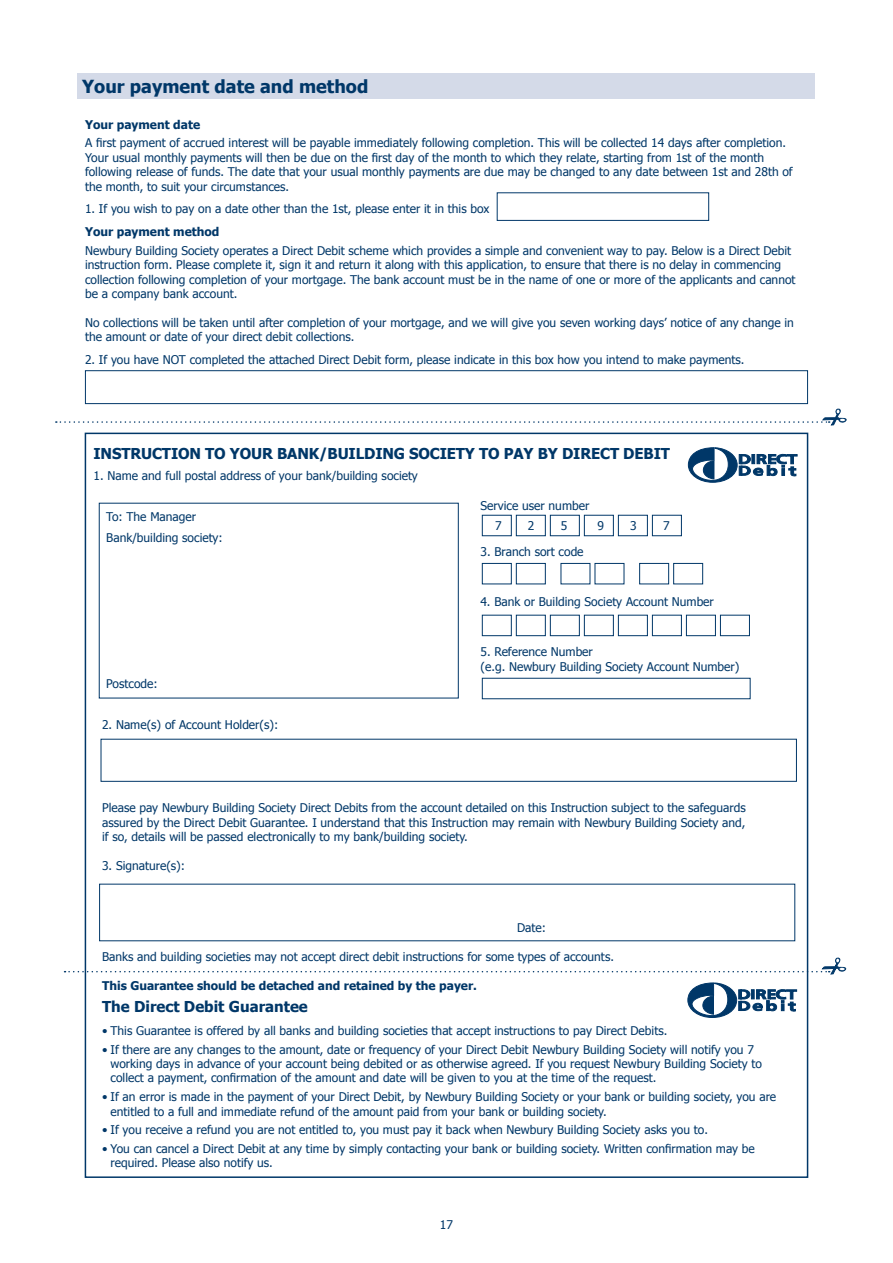
<style>
.page{position:relative;width:893px;height:1263px;background:#fff}
.page>*{position:absolute;margin:0;border:0;box-sizing:border-box;transform-origin:0 0}
.t1{font:700 18px "Tahoma";color:#003768}
.t2{font:700 15px "Tahoma";letter-spacing:-.01em;color:#003768}
.t3{font:12px/14.4px "Tahoma";color:#003768}
.t4{font:700 12px "Tahoma";color:#003768}
</style>
<div class="page">
<div style="left:85px;top:433px;width:723px;height:745px;background:#fff;border:2px solid #003768"></div>
<div style="left:497px;top:192px;width:212px;height:29px;background:#fff;border:1px solid #003768"></div>
<div style="left:85px;top:370px;width:723px;height:34px;background:#fff;border:1px solid #003768"></div>
<div style="left:101px;top:739px;width:696px;height:43px;background:#fff;border:1px solid #003768"></div>
<div style="left:482px;top:615px;width:30px;height:21px;background:#fff;border:1px solid #003768"></div>
<div style="left:516px;top:615px;width:30px;height:21px;background:#fff;border:1px solid #003768"></div>
<div style="left:550px;top:615px;width:30px;height:21px;background:#fff;border:1px solid #003768"></div>
<div style="left:584px;top:615px;width:30px;height:21px;background:#fff;border:1px solid #003768"></div>
<div style="left:618px;top:615px;width:30px;height:21px;background:#fff;border:1px solid #003768"></div>
<div style="left:652px;top:615px;width:30px;height:21px;background:#fff;border:1px solid #003768"></div>
<div style="left:686px;top:615px;width:30px;height:21px;background:#fff;border:1px solid #003768"></div>
<div style="left:720px;top:615px;width:30px;height:21px;background:#fff;border:1px solid #003768"></div>
<div style="left:482px;top:563px;width:30px;height:21px;background:#fff;border:1px solid #003768"></div>
<div style="left:516px;top:563px;width:30px;height:21px;background:#fff;border:1px solid #003768"></div>
<div style="left:561px;top:563px;width:29px;height:21px;background:#fff;border:1px solid #003768"></div>
<div style="left:595px;top:563px;width:29px;height:21px;background:#fff;border:1px solid #003768"></div>
<div style="left:639px;top:563px;width:30px;height:21px;background:#fff;border:1px solid #003768"></div>
<div style="left:673px;top:563px;width:30px;height:21px;background:#fff;border:1px solid #003768"></div>
<div style="left:482px;top:515px;width:30px;height:21px;background:#fff;border:1px solid #003768"></div>
<div style="left:516px;top:515px;width:30px;height:21px;background:#fff;border:1px solid #003768"></div>
<div style="left:550px;top:515px;width:30px;height:21px;background:#fff;border:1px solid #003768"></div>
<div style="left:584px;top:515px;width:30px;height:21px;background:#fff;border:1px solid #003768"></div>
<div style="left:618px;top:515px;width:30px;height:21px;background:#fff;border:1px solid #003768"></div>
<div style="left:652px;top:515px;width:30px;height:21px;background:#fff;border:1px solid #003768"></div>
<div style="left:78px;top:73px;width:737px;height:26px;background:#d4dae8"></div>
<svg style="left:688px;top:447px;width:109px;height:36px"></svg>
<svg style="left:687px;top:982px;width:110px;height:36px"></svg>
<svg style="left:56px;top:408px;width:791px;height:17px"></svg>
<svg style="left:65px;top:957px;width:781px;height:17px"></svg>
<h1 class="t1" style="left:82px;top:75px;width:288px">Your payment date and method</h1>
<p class="t4" style="left:85px;top:117px;width:117px">Your payment date</p>
<p class="t3" style="left:85px;top:135px;width:709px">A first payment of accrued interest will be payable immediately following completion. This will be collected 14 days after completion.<br>Your usual monthly payments will then be due on the first day of the month to which they relate, starting from 1st of the month following release of funds. The date that your usual monthly payments are due may be changed to any date between 1st and 28th of the month, to suit your circumstances.</p>
<p class="t3" style="left:85px;top:201px;width:406px">1. If you wish to pay on a date other than the 1st, please enter it in this box</p>
<p class="t4" style="left:85px;top:224px;width:136px">Your payment method</p>
<p class="t3" style="left:85px;top:243px;width:712px">Newbury Building Society operates a Direct Debit scheme which provides a simple and convenient way to pay. Below is a Direct Debit instruction form. Please complete it, sign it and return it along with this application, to ensure that there is no delay in commencing collection following completion of your mortgage. The bank account must be in the name of one or more of the applicants and cannot be a company bank account.</p>
<p class="t3" style="left:85px;top:315px;width:710px">No collections will be taken until after completion of your mortgage, and we will give you seven working days’ notice of any change in the amount or date of your direct debit collections.</p>
<p class="t3" style="left:85px;top:352px;width:661px">2. If you have NOT completed the attached Direct Debit form, please indicate in this box how you intend to make payments.</p>
<p class="t2" style="left:94px;top:444px;width:281px">IN STRUCTION TO YOUR BANK/BUILDIN</p>
<p class="t2" style="left:394px;top:444px;width:278px">G SOCI ETY TO PAY BY DI RECT DEBIT</p>
<p class="t3" style="left:94px;top:468px;width:326px">1. Name and full postal address of your bank/building society</p>
<p class="t3" style="left:106px;top:506px;width:118px;line-height:20.7px">To: The Manager<br>Bank/building society:</p>
<p class="t3" style="left:480px;top:498px;width:110px">Service user number</p>
<p class="t3" style="left:480px;top:544px;width:105px">3. Branch sort code</p>
<p class="t3" style="left:495px;top:518px;width:8px">7</p>
<p class="t3" style="left:528px;top:518px;width:8px">2</p>
<p class="t3" style="left:561px;top:518px;width:8px">5</p>
<p class="t3" style="left:597px;top:518px;width:8px">9</p>
<p class="t3" style="left:630px;top:518px;width:8px">3</p>
<p class="t3" style="left:663px;top:518px;width:8px">7</p>
<p class="t3" style="left:106px;top:676px;width:53px">Postcode:</p>
<p class="t3" style="left:102px;top:717px;width:178px">2. Name(s) of Account Holder(s):</p>
<p class="t3" style="left:480px;top:594px;width:235px">4. Bank or Building Society Account Number</p>
<p class="t3" style="left:480px;top:644px;width:260px">5. Reference Number<br>(e.g. Newbury Building Society Account Number)</p>
<p class="t3" style="left:102px;top:800px;width:645px;text-align:justify">Please pay Newbury Building Society Direct Debits from the account detailed on this Instruction subject to the safeguards assured by the Direct Debit Guarantee. I understand that this Instruction may remain with Newbury Building Society and, if so, details will be passed electronically to my bank/building society.</p>
<p class="t3" style="left:102px;top:858px;width:85px">3. Signature(s):</p>
<p class="t3" style="left:517px;top:920px;width:31px">Date:</p>
<p class="t3" style="left:102px;top:949px;width:513px">Banks and building societies may not accept direct debit instructions for some types of accounts.</p>
<p class="t4" style="left:102px;top:978px;width:376px">This Guarantee should be detached and retained by the payer.</p>
<p class="t2" style="left:102px;top:997px;width:207px">The Direct Debit Guarantee</p>
<p class="t3" style="left:102px;top:1023px;width:567px">• This Guarantee is offered by all banks and building societies that accept instructions to pay Direct Debits.</p>
<p class="t3" style="left:111px;top:1042px;width:653px;text-indent:-9px">• If there are any changes to the amount, date or frequency of your Direct Debit Newbury Building Society will notify you 7 working days in advance of your account being debited or as otherwise agreed. If you request Newbury Building Society to collect a payment, confirmation of the amount and date will be given to you at the time of the request.</p>
<p class="t3" style="left:111px;top:1089px;width:667px;text-indent:-9px">• If an error is made in the payment of your Direct Debit, by Newbury Building Society or your bank or building society, you are entitled to a full and immediate refund of the amount paid from your bank or building society.</p>
<p class="t3" style="left:102px;top:1122px;width:607px">• If you receive a refund you are not entitled to, you must pay it back when Newbury Building Society asks you to.</p>
<p class="t3" style="left:111px;top:1141px;width:646px;text-indent:-9px">• You can cancel a Direct Debit at any time by simply contacting your bank or building society. Written confirmation may be required. Please also notify us.</p>
<p class="t3" style="left:440px;top:1217px;width:15px">17</p>
</div>
